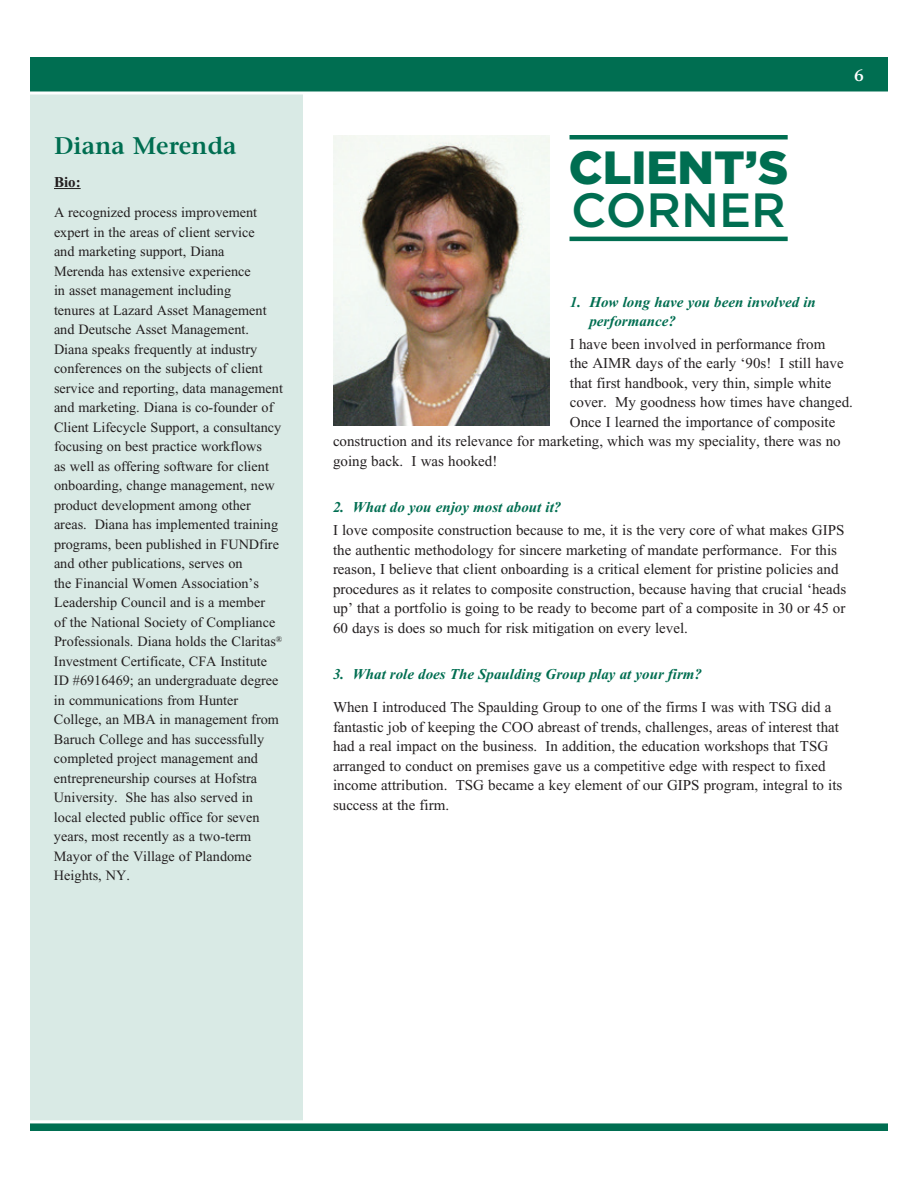
<style>
.page{position:relative;width:918px;height:1188px;background:#fff}
.page>*{position:absolute;margin:0;border:0;box-sizing:border-box;transform-origin:0 0}
.t1{font:500 48px "Gotham";color:#006e51}
.t2{font:900 46.5px "Gotham";color:#006e51}
.t3{font:600 24px "Stone Serif";color:#006e51}
.t4{font:600 16.5px "Stone Serif";color:#fff}
.t5{font:15px/19.5px "Times New Roman";color:#231f20}
.t6{font:italic 700 15px/19.5px "Times New Roman";color:#006e51}
.t7{font:700 15px "Times New Roman";color:#231f20}
.t8{font:14.25px/19.5px "Times New Roman";color:#231f20}
</style>
<div class="page">
<div style="left:27px;top:89px;width:279px;height:1035px;background:#d9eae5;border:3px solid #fff"></div>
<div style="left:27px;top:54px;width:864px;height:40px;background:#006e51;border:3px solid #fff"></div>
<div style="left:27px;top:1120px;width:864px;height:14px;background:#006e51;border:3px solid #fff"></div>
<svg style="left:54px;top:188px;width:27px;height:1px"></svg>
<img style="left:334px;top:135px;width:216px;height:290px">
<hr style="left:570px;top:237px;width:218px;height:4px;background:#006e51">
<div style="left:570px;top:135px;width:218px;height:5px;background:#006e51"></div>
<h3 class="t3" style="left:54px;top:131px;width:184px">Diana Merenda</h3>
<p class="t7" style="left:54px;top:174px;width:28px">Bio:</p>
<p class="t8" style="left:54px;top:203px;width:230px">A recognized process improvement expert in the areas of client service<br>and marketing support, Diana<br>Merenda has extensive experience<br>in asset management including<br>tenures at Lazard Asset Management and Deutsche Asset Management.<br>Diana speaks frequently at industry conferences on the subjects of client service and reporting, data management and marketing. Diana is co-founder of Client Lifecycle Support, a consultancy focusing on best practice workflows<br>as well as offering software for client onboarding, change management, new product development among other areas. Diana has implemented training programs, been published in FUNDfire and other publications, serves on<br>the Financial Women Association’s Leadership Council and is a member<br>of the National Society of Compliance Professionals. Diana holds the Claritas<sup>® </sup>Investment Certificate, CFA Institute ID #6916469; an undergraduate degree in communications from Hunter College, an MBA in management from Baruch College and has successfully completed project management and entrepreneurship courses at Hofstra University. She has also served in local elected public office for seven years, most recently as a two-term Mayor of the Village of Plandome Heights, NY.</p>
<h2 class="t2" style="left:569px;top:140px;width:221px">CLIENT’S</h2>
<h1 class="t1" style="left:571px;top:183px;width:216px">CORNER</h1>
<p class="t4" style="left:854px;top:65px;width:11px">6</p>
<p class="t6" style="left:589px;top:292px;width:228px;text-indent:-20px">1. How long have you been involved in performance?</p>
<p class="t5" style="left:570px;top:334px;width:257px">I have been involved in performance from</p>
<p class="t5" style="left:570px;top:354px;width:275px">the AIMR days of the early ‘90s! I still have</p>
<p class="t5" style="left:570px;top:373px;width:263px">that first handbook, very thin, simple white</p>
<p class="t5" style="left:570px;top:393px;width:284px">cover. My goodness how times have changed.</p>
<p class="t5" style="left:570px;top:412px;width:267px">Once I learned the importance of composite</p>
<p class="t5" style="left:333px;top:432px;width:509px">construction and its relevance for marketing, which was my speciality, there was no</p>
<p class="t5" style="left:333px;top:451px;width:166px">going back. I was hooked!</p>
<p class="t6" style="left:333px;top:498px;width:230px">2. What do you enjoy most about it?</p>
<p class="t5" style="left:333px;top:520px;width:515px">I love composite construction because to me, it is the very core of what makes GIPS the authentic methodology for sincere marketing of mandate performance. For this reason, I believe that client onboarding is a critical element for pristine policies and procedures as it relates to composite construction, because having that crucial ‘heads up’ that a portfolio is going to be ready to become part of a composite in 30 or 45 or 60 days is does so much for risk mitigation on every level.</p>
<p class="t6" style="left:333px;top:664px;width:371px">3. What role does The Spaulding Group play at your firm?</p>
<p class="t5" style="left:333px;top:697px;width:511px">When I introduced The Spaulding Group to one of the firms I was with TSG did a fantastic job of keeping the COO abreast of trends, challenges, areas of interest that had a real impact on the business. In addition, the education workshops that TSG arranged to conduct on premises gave us a competitive edge with respect to fixed income attribution. TSG became a key element of our GIPS program, integral to its success at the firm.</p>
</div>
